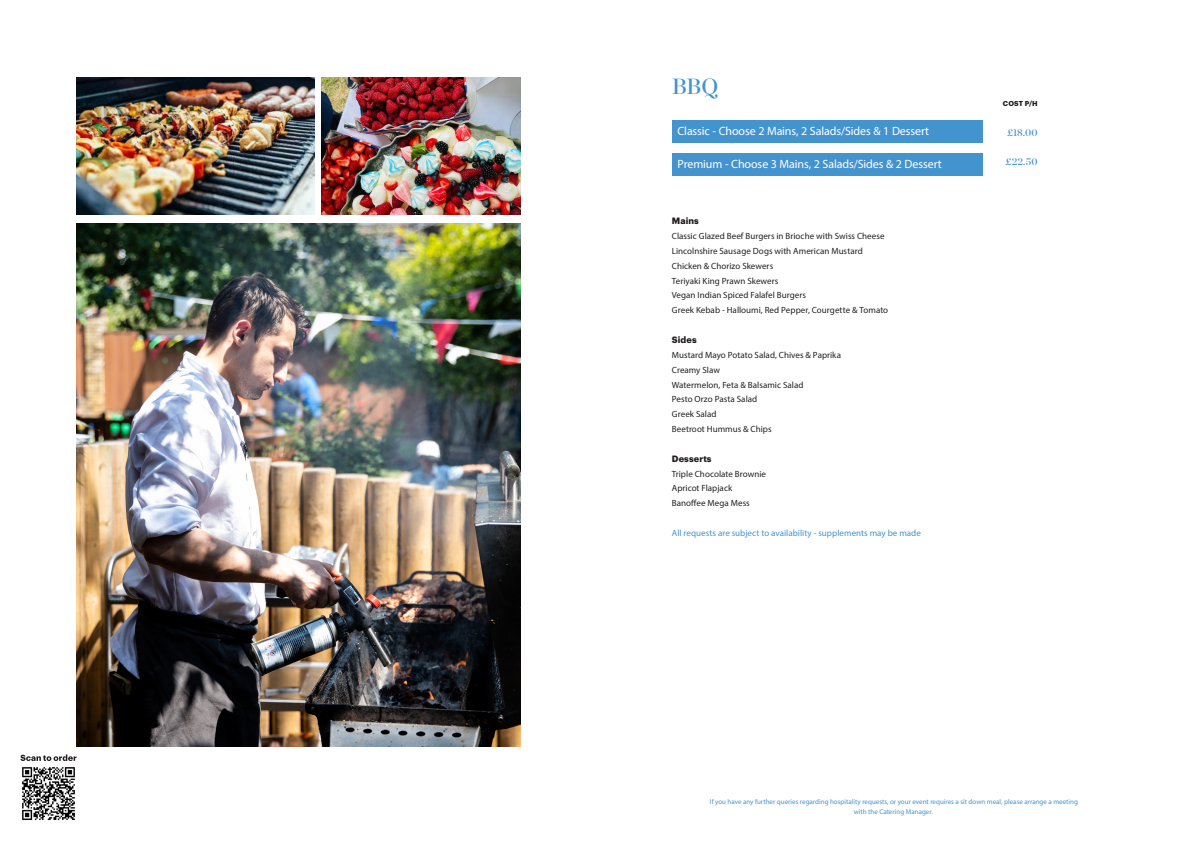
<style>
.page{position:relative;width:1191px;height:842px;background:#fff}
.page>*{position:absolute;margin:0;border:0;box-sizing:border-box;transform-origin:0 0}
.t1{font:22px "Chronicle Display Semi";color:#4393cf}
.t2{font:12px "Myriad Pro";letter-spacing:-.01em;color:#fff}
.price{font:10px "Chronicle Display Semi";letter-spacing:.01em;color:#4393cf}
.P1_BODY{font:9px "Myriad Pro";letter-spacing:.005em;color:#231f20}
.P1_BODY-2{font:9px "Myriad Pro";letter-spacing:.005em;color:#4393cf}
.P1_BODY-3{font:700 9px "Graphik";letter-spacing:.015em;color:#231f20}
.t3{font:7px/10px "Myriad Pro";color:#4393cf;text-align:center}
.Table_GS{font:700 7px "Graphik";color:#231f20}
</style>
<div class="page">
<img style="left:322px;top:77px;width:198px;height:138px">
<img style="left:77px;top:77px;width:237px;height:138px">
<img style="left:77px;top:224px;width:443px;height:522px">
<div style="left:672px;top:120px;width:310px;height:23px;background:#4393cf"></div>
<div style="left:672px;top:153px;width:310px;height:23px;background:#4393cf"></div>
<img style="left:22px;top:767px;width:53px;height:53px">
<svg style="left:20px;top:754px;width:57px;height:7px"></svg>
<h1 class="t1" style="left:672px;top:69px;width:48px">BBQ</h1>
<p class="t2" style="left:677px;top:124px;width:253px">Classic - Choose 2 Mains, 2 Salads/Sides &amp; 1 Dessert</p>
<p class="t2" style="left:677px;top:157px;width:266px">Premium - Choose 3 Mains, 2 Salads/Sides &amp; 2 Dessert</p>
<p class="P1_BODY-3" style="left:672px;top:214px;width:29px">Mains</p>
<p class="P1_BODY" style="left:672px;top:231px;width:214px">Classic Glazed Beef Burgers in Brioche with Swiss Cheese</p>
<p class="P1_BODY" style="left:672px;top:245px;width:192px">Lincolnshire Sausage Dogs with American Mustard</p>
<p class="P1_BODY" style="left:672px;top:260px;width:103px">Chicken &amp; Chorizo Skewers</p>
<p class="P1_BODY" style="left:672px;top:275px;width:108px">Teriyaki King Prawn Skewers</p>
<p class="P1_BODY" style="left:672px;top:290px;width:136px">Vegan Indian Spiced Falafel Burgers</p>
<p class="P1_BODY" style="left:672px;top:305px;width:218px">Greek Kebab - Halloumi, Red Pepper, Courgette &amp; Tomato</p>
<p class="P1_BODY-3" style="left:672px;top:333px;width:26px">Sides</p>
<p class="P1_BODY" style="left:672px;top:349px;width:171px">Mustard Mayo Potato Salad, Chives &amp; Paprika</p>
<p class="P1_BODY" style="left:672px;top:364px;width:50px">Creamy Slaw</p>
<p class="P1_BODY" style="left:672px;top:379px;width:133px">Watermelon, Feta &amp; Balsamic Salad</p>
<p class="P1_BODY" style="left:672px;top:394px;width:87px">Pesto Orzo Pasta Salad</p>
<p class="P1_BODY" style="left:672px;top:409px;width:46px">Greek Salad</p>
<p class="P1_BODY" style="left:672px;top:423px;width:101px">Beetroot Hummus &amp; Chips</p>
<p class="P1_BODY-3" style="left:672px;top:451px;width:41px">Desserts</p>
<p class="P1_BODY" style="left:672px;top:468px;width:96px">Triple Chocolate Brownie</p>
<p class="P1_BODY" style="left:672px;top:483px;width:62px">Apricot Flapjack</p>
<p class="P1_BODY" style="left:672px;top:498px;width:79px">Banoffee Mega Mess</p>
<p class="P1_BODY-2" style="left:672px;top:527px;width:250px">All requests are subject to availability - supplements may be made</p>
<p class="Table_GS" style="left:1003px;top:98px;width:36px">COST P/H</p>
<p class="price" style="left:1007px;top:124px;width:32px">£18.00</p>
<p class="price" style="left:1005px;top:153px;width:34px">£22.50</p>
<p class="t3" style="left:710px;top:797px;width:369px">If you have any further queries regarding hospitality requests, or your event requires a sit down meal, please arrange a meeting with the Catering Manager.</p>
</div>
